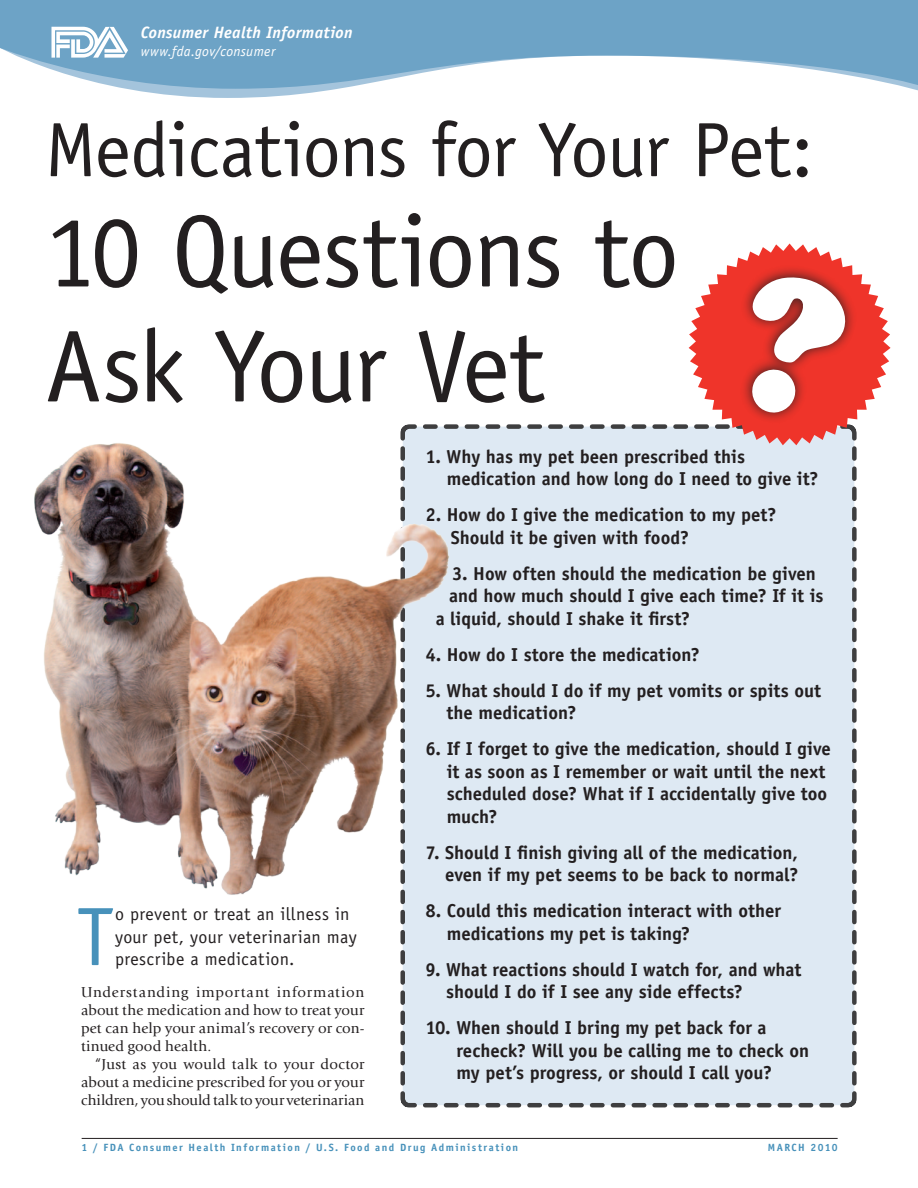
<style>
.page{position:relative;width:918px;height:1188px;background:#fff}
.page>*{position:absolute;margin:0;border:0;box-sizing:border-box;transform-origin:0 0}
.Main_Titles{font:102.3px/114.9px "Officina Sans Std";letter-spacing:-.02em;color:#231f20}
.Intro-graph{font:83.1px "Officina Sans Std";color:#4791ba}
.Main_Titles-2{font:77.25px "Officina Sans Std";letter-spacing:-.02em;color:#231f20}
.Sub-Heads{font:700 18.75px/22.5px "Officina Sans Std";color:#231f20}
.Intro-graph-2{font:18px/22.5px "Officina Sans Std";letter-spacing:.02em;color:#231f20}
.t1{font:italic 700 16.5px "Officina Sans Std";letter-spacing:.015em;color:#fff}
.Body_Text{font:15px/18px "Giovanni Std";color:#231f20;text-align:justify}
.t2{font:italic 14.25px "Officina Sans Std";letter-spacing:.025em;color:#fff}
.t3{font:700 10.5px "Officina Sans Std";letter-spacing:.14em;color:#4791ba}
</style>
<div class="page">
<svg style="left:128px;top:89px;width:790px;height:9px"></svg>
<svg style="left:0;top:0;width:918px;height:89px;fill:#6da3c6"></svg>
<hr style="left:82px;top:1138px;width:756px;height:1px;background:#231f20">
<svg style="left:51px;top:27px;width:76px;height:31px"></svg>
<svg style="left:400px;top:424px;width:457px;height:684px;background:#cad3db"></svg>
<img style="left:34px;top:427px;width:386px;height:476px">
<svg style="left:420px;top:244px;width:471px;height:839px"></svg>
<p class="t1" style="left:141px;top:22px;width:213px">Consumer Health Information</p>
<p class="t2" style="left:141px;top:43px;width:136px">www.fda.gov/consumer</p>
<p class="Main_Titles-2" style="left:45px;top:105px;width:770px">Medications for Your Pet:</p>
<p class="Main_Titles" style="left:45px;top:195px;width:636px">10 Questions to<br>Ask Your Vet</p>
<p class="Intro-graph" style="left:76px;top:888px;width:38px">T</p>
<p class="Intro-graph-2" style="left:115px;top:903px;width:243px">o prevent or treat an illness in your pet, your veterinarian may prescribe a medication.</p>
<p class="Body_Text" style="left:81px;top:983px;width:285px">Understanding important information about the medication and how to treat your pet can help your animal’s recovery or con&shy;tinued good health.</p>
<p class="Body_Text" style="left:81px;top:1055px;width:285px;text-indent:14px">“Just as you would talk to your doctor about a medicine prescribed for you or your children, you should talk to your veterinarian</p>
<p class="Sub-Heads" style="left:447px;top:445px;width:373px;text-indent:-21px">1. Why has my pet been prescribed this medication and how long do I need to give it?</p>
<p class="Sub-Heads" style="left:451px;top:503px;width:327px;text-indent:-25px">2. How do I give the medication to my pet?<br>Should it be given with food?</p>
<p class="Sub-Heads" style="left:452px;top:562px;width:365px">3. How often should the medication be given</p>
<p class="Sub-Heads" style="left:449px;top:584px;width:376px">and how much should I give each time? If it is</p>
<p class="Sub-Heads" style="left:436px;top:607px;width:256px">a liquid, should I shake it first?</p>
<p class="Sub-Heads" style="left:425px;top:643px;width:276px">4. How do I store the medication?</p>
<p class="Sub-Heads" style="left:447px;top:679px;width:376px;text-indent:-21px">5. What should I do if my pet vomits or spits out the medication?</p>
<p class="Sub-Heads" style="left:447px;top:737px;width:386px;text-indent:-21px">6. If I forget to give the medication, should I give it as soon as I remember or wait until the next scheduled dose? What if I accidentally give too much?</p>
<p class="Sub-Heads" style="left:425px;top:841px;width:375px;text-align:right">7. Should I finish giving all of the medication, even if my pet seems to be back to normal?</p>
<p class="Sub-Heads" style="left:447px;top:899px;width:336px;text-indent:-22px">8. Could this medication interact with other medications my pet is taking?</p>
<p class="Sub-Heads" style="left:446px;top:958px;width:357px;text-indent:-21px">9. What reactions should I watch for, and what should I do if I see any side effects?</p>
<p class="Sub-Heads" style="left:456px;top:1016px;width:354px;text-indent:-31px">10. When should I bring my pet back for a recheck? Will you be calling me to check on my pet’s progress, or should I call you?</p>
<p class="t3" style="left:82px;top:1141px;width:438px">1 / FDA Consumer Health Information / U.S. Food and Drug Administration</p>
<p class="t3" style="left:768px;top:1141px;width:71px">MARCH 2010</p>
</div>
